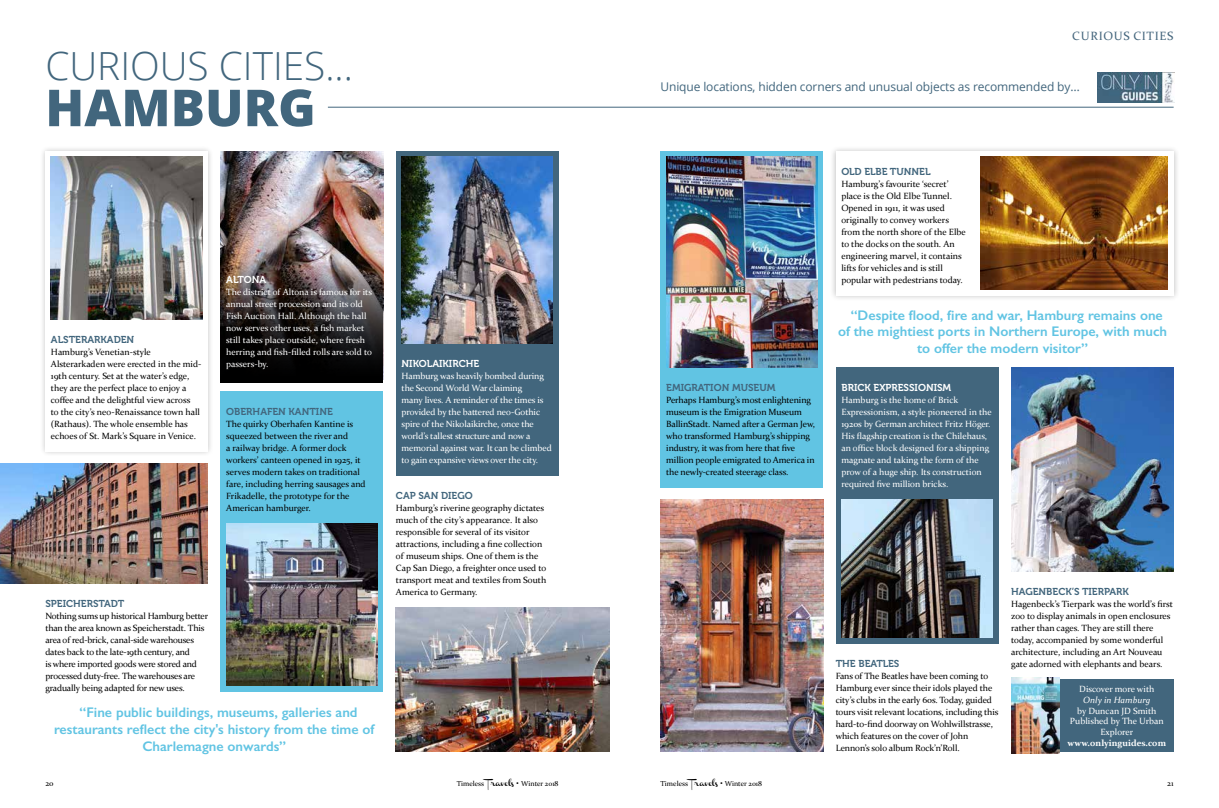
<style>
.page{position:relative;width:1219px;height:808px;background:#fff}
.page>*{position:absolute;margin:0;border:0;box-sizing:border-box;transform-origin:0 0}
.t1{font:800 51px "Open Sans";color:#42667d}
.t2{font:300 38.8px "Open Sans";color:#42667d}
.t3{font:600 14px "Gill Sans";color:#61c4e3}
.t4{font:12px "Open Sans";letter-spacing:-.01em;color:#42667d}
.t5{font:12px "Constantia";letter-spacing:.06em;color:#45667d}
.t6{font:10px "Museo 700";color:#42667d}
.t7{font:10px "Museo 700";color:#fff}
.t8{font:9px/12px "Constantia";color:#000}
.t9{font:9px/12px "Constantia";color:#fff}
.t10{font:9px/12px "Constantia";letter-spacing:-.02em;color:#000}
.t11{font:700 9px "Constantia";color:#fff}
.t12{font:italic 9px "Constantia";color:#fff}
.t13{font:8px "Constantia";color:#000}
.t14{font:7.2px "Constantia";color:#000}
.s1{font-family:"Channel";font-size:6px}
.s2{font-size:8px}
</style>
<div class="page">
<div style="left:221px;top:391px;width:162px;height:300px;background:#61c4e3"></div>
<div style="left:661px;top:151px;width:162px;height:336px;background:#61c4e3"></div>
<hr style="left:328px;top:107px;width:846px;height:1px;background:#42667d">
<img style="left:221px;top:151px;width:162px;height:111px">
<img style="left:221px;top:262px;width:162px;height:120px">
<img style="left:226px;top:523px;width:151px;height:163px">
<img style="left:666px;top:157px;width:151px;height:210px">
<img style="left:0;top:463px;width:208px;height:120px">
<div style="left:396px;top:151px;width:162px;height:324px;background:#42667d"></div>
<div style="left:830px;top:145px;width:350px;height:156px;background:#000;opacity:.25"></div>
<div style="left:836px;top:151px;width:338px;height:144px;background:#fff"></div>
<img style="left:1097px;top:72px;width:78px;height:30px">
<div style="left:1011px;top:679px;width:163px;height:73px;background:#42667d"></div>
<img style="left:396px;top:607px;width:213px;height:144px">
<img style="left:661px;top:499px;width:162px;height:252px">
<img style="left:981px;top:157px;width:187px;height:133px">
<div style="left:39px;top:145px;width:175px;height:312px;background:#000;opacity:.25"></div>
<div style="left:45px;top:151px;width:163px;height:300px;background:#fff"></div>
<img style="left:1011px;top:367px;width:163px;height:204px">
<img style="left:51px;top:157px;width:151px;height:162px">
<img style="left:402px;top:157px;width:151px;height:186px">
<div style="left:836px;top:367px;width:162px;height:276px;background:#42667d"></div>
<img style="left:841px;top:499px;width:151px;height:138px">
<img style="left:1011px;top:677px;width:49px;height:76px">
<h2 class="t2" style="left:45px;top:39px;width:309px">CURIOUS CITIES...</h2>
<h1 class="t1" style="left:45px;top:69px;width:272px">HAMBURG</h1>
<p class="t6" style="left:51px;top:334px;width:85px">ALSTERARKADEN</p>
<p class="t8" style="left:51px;top:346px;width:152px">Hamburg’s Venetian-style Alsterarkaden were erected in the mid-19th century. Set at the water’s edge, they are the perfect place to enjoy a coffee and the delightful view across<br>to the city’s neo-Renaissance town hall (Rathaus). The whole ensemble has echoes of St. Mark’s Square in Venice.</p>
<p class="t7" style="left:226px;top:274px;width:42px">ALTONA</p>
<p class="t9" style="left:226px;top:286px;width:147px">The district of Altona is famous for its annual street procession and its old Fish Auction Hall. Although the hall now serves other uses, a fish market still takes place outside, where fresh herring and fish-filled rolls are sold to passers-by.</p>
<p class="t6" style="left:226px;top:406px;width:108px">OBERHAFEN KANTINE</p>
<p class="t8" style="left:226px;top:418px;width:141px">The quirky Oberhafen Kantine is squeezed between the river and<br>a railway bridge. A former dock workers’ canteen opened in 1925, it serves modern takes on traditional fare, including herring sausages and<br>Frikadelle, the prototype for the<br>American hamburger.</p>
<p class="t6" style="left:45px;top:598px;width:81px">SPEICHERSTADT</p>
<p class="t10" style="left:45px;top:610px;width:164px">Nothing sums up historical Hamburg better than the area known as Speicherstadt. This area of red-brick, canal-side warehouses dates back to the late-19th century, and<br>is where imported goods were stored and processed duty-free. The warehouses are gradually being adapted for new uses.</p>
<h3 class="t3" style="left:79px;top:704px;width:280px">“Fine public buildings, museums, galleries and</h3>
<h3 class="t3" style="left:54px;top:721px;width:322px">restaurants reflect the city's history from the time of</h3>
<h3 class="t3" style="left:142px;top:738px;width:145px">Charlemagne onwards”</h3>
<p class="t7" style="left:402px;top:358px;width:79px">NIKOLAIKIRCHE</p>
<p class="t9" style="left:402px;top:370px;width:152px">Hamburg was heavily bombed during the Second World War claiming<br>many lives. A reminder of the times is provided by the battered neo-Gothic spire of the Nikolaikirche, once the world’s tallest structure and now a memorial against war. It can be climbed to gain expansive views over the city.</p>
<p class="t6" style="left:396px;top:490px;width:78px">CAP SAN DIEGO</p>
<p class="t8" style="left:396px;top:502px;width:152px">Hamburg’s riverine geography dictates much of the city’s appearance. It also responsible for several of its visitor attractions, including a fine collection of museum ships. One of them is the Cap San Diego, a freighter once used to transport meat and textiles from South America to Germany.</p>
<h3 class="t5" style="left:1072px;top:28px;width:102px">CURIOUS CITIES</h3>
<h3 class="t4" style="left:660px;top:79px;width:421px">Unique locations, hidden corners and unusual objects as recommended by…</h3>
<p class="t6" style="left:841px;top:166px;width:91px">OLD ELBE TUNNEL</p>
<p class="t8" style="left:841px;top:178px;width:126px">Hamburg’s favourite ‘secret’ place is the Old Elbe Tunnel.<br>Opened in 1911, it was used originally to convey workers from the north shore of the Elbe to the docks on the south. An engineering marvel, it contains lifts for vehicles and is still popular with pedestrians today.</p>
<p class="t6" style="left:666px;top:382px;width:111px">EMIGRATION MUSEUM</p>
<p class="t8" style="left:666px;top:394px;width:150px">Perhaps Hamburg’s most enlightening museum is the Emigration Museum BallinStadt. Named after a German Jew, who transformed Hamburg’s shipping industry, it was from here that five million people emigrated to America in the newly-created steerage class.</p>
<h3 class="t3" style="left:851px;top:306px;width:314px">“Despite flood, fire and war, Hamburg remains one</h3>
<h3 class="t3" style="left:838px;top:323px;width:330px">of the mightiest ports in Northern Europe, with much</h3>
<h3 class="t3" style="left:917px;top:340px;width:172px">to offer the modern visitor”</h3>
<p class="t7" style="left:841px;top:382px;width:111px">BRICK EXPRESSIONISM</p>
<p class="t9" style="left:841px;top:394px;width:152px">Hamburg is the home of Brick Expressionism, a style pioneered in the 1920s by German architect Fritz Höger.<br>His flagship creation is the Chilehaus, an office block designed for a shipping magnate and taking the form of the prow of a huge ship. Its construction required five million bricks.</p>
<p class="t6" style="left:1011px;top:586px;width:119px">HAGENBECK’S TIERPARK</p>
<p class="t8" style="left:1011px;top:598px;width:163px">Hagenbeck’s Tierpark was the world’s first zoo to display animals in open enclosures rather than cages. They are still there today, accompanied by some wonderful architecture, including an Art Nouveau</p>
<p class="t6" style="left:836px;top:658px;width:65px">THE BEATLES</p>
<p class="t8" style="left:1011px;top:658px;width:153px">gate adorned with elephants and bears.</p>
<p class="t8" style="left:836px;top:670px;width:164px">Fans of The Beatles have been coming to Hamburg ever since their idols played the city’s clubs in the early 60s. Today, guided tours visit relevant locations, including this hard-to-find doorway on Wohlwillstrasse, which features on the cover of John Lennon’s solo album Rock’n’Roll.</p>
<p class="t9" style="left:1079px;top:682px;width:77px">Discover more with</p>
<p class="t12" style="left:1083px;top:694px;width:69px">Only in Hamburg</p>
<p class="t9" style="left:1070px;top:705px;width:95px;line-height:10.8px;text-align:center">by Duncan JD Smith<br>Published by The Urban<br>Explorer</p>
<p class="t11" style="left:1067px;top:737px;width:100px">www.onlyinguides.com</p>
<p class="t13" style="left:45px;top:778px;width:10px">20</p>
<p class="t14" style="left:457px;top:778px;width:103px">Timeless <span class="s1">Travels</span> <span class="s2">•</span> Winter 2018</p>
<p class="t14" style="left:660px;top:778px;width:103px">Timeless <span class="s1">Travels</span> <span class="s2">•</span> Winter 2018</p>
<p class="t13" style="left:1167px;top:778px;width:8px">21</p>
</div>
